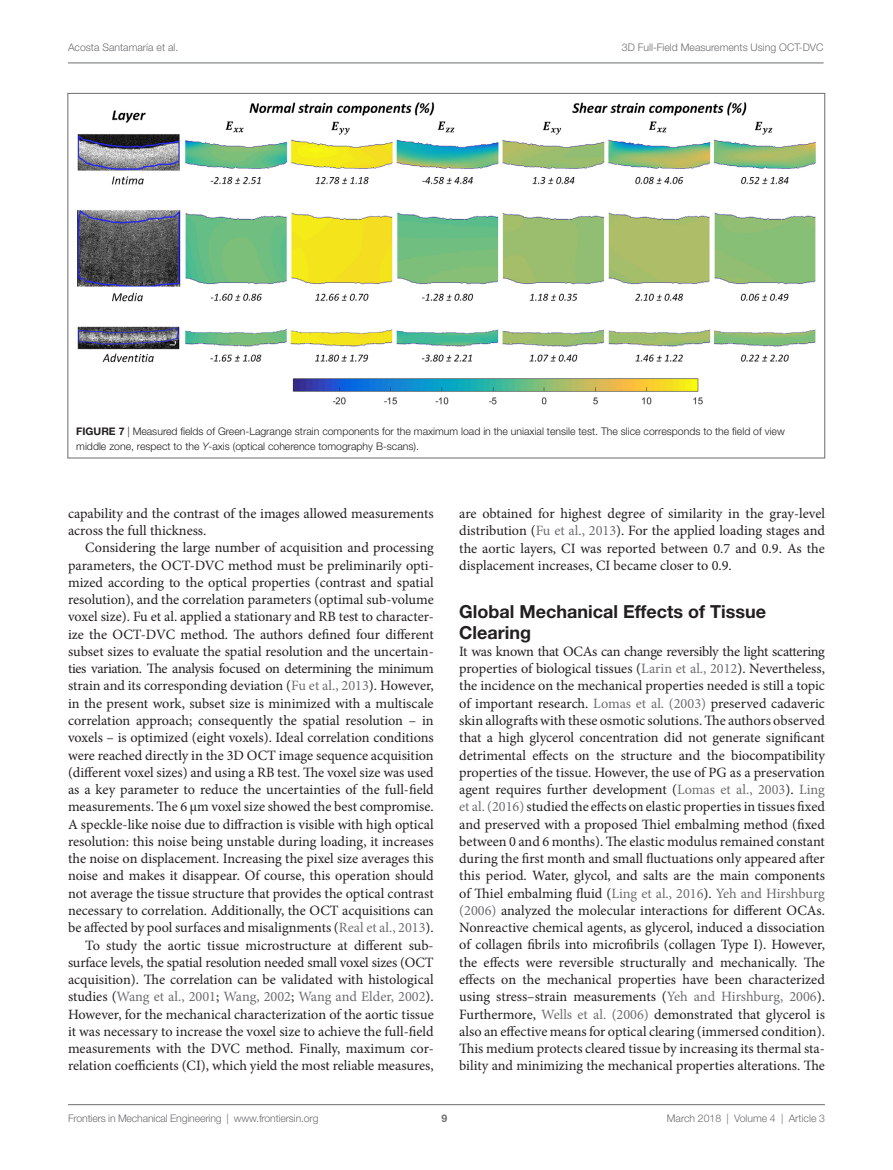
<style>
.page{position:relative;width:893px;height:1170px;background:#fff}
.page>*{position:absolute;margin:0;border:0;box-sizing:border-box;transform-origin:0 0}
.t1{font:700 18px/21px "Helvetica Neue LT Std";color:#231f20}
.t2{font:14.25px/17.2px "Minion Pro";color:#231f20;text-align:justify}
.t3{font:300 10.5px/14.2px "Helvetica Neue LT Std";color:#231f20}
.t4{font:300 10.5px "Helvetica Neue LT Std";color:#6c6d70}
.t5{font:700 10.5px "Helvetica Neue LT Std";color:#6c6d70}
.s1{font-weight:700}
.s2{font-style:italic}
.s3{color:#6c6d70}
</style>
<div class="page">
<img style="left:77px;top:102px;width:739px;height:303px">
<hr style="left:68px;top:1104px;width:757px;height:1px;background:#6c6d70">
<hr style="left:68px;top:63px;width:756px;height:1px;background:#6c6d70">
<p class="t4" style="left:68px;top:41px;width:112px">Acosta Santamaría et al.</p>
<p class="t4" style="left:622px;top:41px;width:203px">3D Full-Field Measurements Using OCT-DVC</p>
<p class="t3" style="left:76px;top:424px;width:710px"><span class="s1">FIG URE 7</span> | Measured fields of Green-Lagrange strain components for the maximum load in the uniaxial tensile test. The slice corresponds to the field of view middle zone, respect to the <span class="s2">Y</span>-axis (optical coherence tomography B-scans).</p>
<p class="t2" style="left:68px;top:504px;width:367px">capability and the contrast of the images allowed measurements across the full thickness.</p>
<p class="t2" style="left:68px;top:539px;width:367px;text-align:right">Considering the large number of acquisition and processing parameters, the OCT-DVC method must be preliminarily opti&shy;mized according to the optical properties (contrast and spatial resolution), and the correlation parameters (optimal sub-volume voxel size). Fu et al. applied a stationary and RB test to character&shy;ize the OCT-DVC method. The authors defined four different subset sizes to evaluate the spatial resolution and the uncertain&shy;ties variation. The analysis focused on determining the minimum strain and its corresponding deviation (<span class="s3">Fu et al., 2013</span>). However, in the present work, subset size is minimized with a multiscale correlation approach; consequently the spatial resolution – in voxels – is optimized (eight voxels). Ideal correlation conditions were reached directly in the 3D OCT image sequence acquisition (different voxel sizes) and using a RB test. The voxel size was used as a key parameter to reduce the uncertainties of the full-field measurements. The 6 µm voxel size showed the best compromise.<br>A speckle-like noise due to diffraction is visible with high optical resolution: this noise being unstable during loading, it increases the noise on displacement. Increasing the pixel size averages this noise and makes it disappear. Of course, this operation should not average the tissue structure that provides the optical contrast necessary to correlation. Additionally, the OCT acquisitions can be affected by pool surfaces and misalignments (<span class="s3">Real et al., 2013</span>).<br>To study the aortic tissue microstructure at different sub&shy;surface levels, the spatial resolution needed small voxel sizes (OCT acquisition). The correlation can be validated with histological studies (<span class="s3">Wang et al., 2001</span>; <span class="s3">Wang, 2002</span>; <span class="s3">Wang and Elder, 2002</span>).<br>However, for the mechanical characterization of the aortic tissue it was necessary to increase the voxel size to achieve the full-field measurements with the DVC method. Finally, maximum cor&shy;relation coefficients (CI), which yield the most reliable measures,</p>
<p class="t2" style="left:459px;top:505px;width:367px">are obtained for highest degree of similarity in the gray-level distribution (<span class="s3">Fu et al., 2013</span>). For the applied loading stages and the aortic layers, CI was reported between 0.7 and 0.9. As the displacement increases, CI became closer to 0.9.</p>
<p class="t1" style="left:459px;top:600px;width:308px">Global Mechanical Effects of Tissue<br>Clearing</p>
<p class="t2" style="left:459px;top:642px;width:367px">It was known that OCAs can change reversibly the light scattering properties of biological tissues (<span class="s3">Larin et al., 2012</span>). Nevertheless, the incidence on the mechanical properties needed is still a topic of important research. <span class="s3">Lomas et al. (2003)</span> preserved cadaveric skin allografts with these osmotic solutions. The authors observed that a high glycerol concentration did not generate significant detrimental effects on the structure and the biocompatibility properties of the tissue. However, the use of PG as a preservation agent requires further development (<span class="s3">Lomas et al., 2003</span>). <span class="s3">Ling et al. (2016)</span> studied the effects on elastic properties in tissues fixed and preserved with a proposed Thiel embalming method (fixed between 0 and 6 months). The elastic modulus remained constant during the first month and small fluctuations only appeared after this period. Water, glycol, and salts are the main components of Thiel embalming fluid (<span class="s3">Ling et al., 2016</span>). <span class="s3">Yeh and Hirshburg (2006)</span> analyzed the molecular interactions for different OCAs.<br>Nonreactive chemical agents, as glycerol, induced a dissociation of collagen fibrils into microfibrils (collagen Type I). However, the effects were reversible structurally and mechanically. The effects on the mechanical properties have been characterized using stress–strain measurements (<span class="s3">Yeh and Hirshburg, 2006</span>).<br>Furthermore, <span class="s3">Wells et al. (2006)</span> demonstrated that glycerol is also an effective means for optical clearing (immersed condition).<br>This medium protects cleared tissue by increasing its thermal sta&shy;bility and minimizing the mechanical properties alterations. The</p>
<p class="t4" style="left:68px;top:1111px;width:252px">Frontiers in Mechanical Engineering | www.frontiersin.org</p>
<p class="t4" style="left:667px;top:1111px;width:160px">March 2018 | Volume 4 | Article 3</p>
<p class="t5" style="left:441px;top:1111px;width:7px">9</p>
</div>
